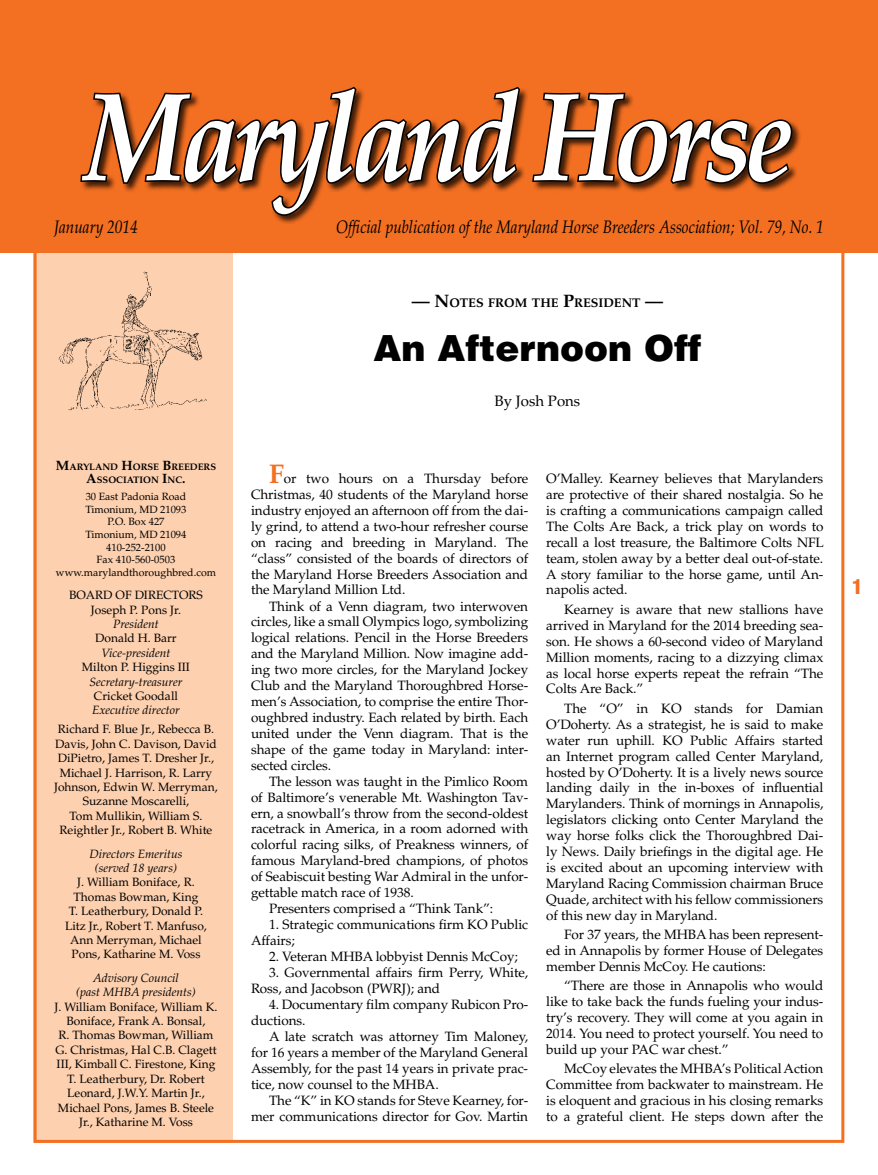
<style>
.page{position:relative;width:878px;height:1175px;background:#fff}
.page>*{position:absolute;margin:0;border:0;box-sizing:border-box;transform-origin:0 0}
.t1{font:italic 700 126px "Palatino LT Std";letter-spacing:-.05em;color:#fff;scale:.85 1}
.t2{font:900 36px "Helvetica";color:#000}
.t3{font:800 condensed 21px "Helvetica Neue";color:#f36f21}
.t4{font:italic 18px "Palatino LT Std";color:#000;scale:.85 1}
.t5{font:15px "Palatino LT Std";color:#000}
.t6{font:13.5px/15.9px "Palatino LT Std";letter-spacing:-.005em;color:#000;text-align:justify}
.t7{font:700 12.6px "Palatino LT Std";color:#000}
.t8{font:12px/14.4px "Palatino LT Std";color:#000;text-align:center}
.t9{font:italic 12px/14.4px "Palatino LT Std";color:#000;text-align:center}
.t10{font:10.5px/12.6px "Palatino LT Std";color:#000;text-align:center}
.t11{font:700 9.45px/13.5px "Palatino LT Std";color:#000;text-align:center}
.s1{font-size:13.5px}
.s2{font-size:18px}
.s3{font-weight:700;font-size:27px;color:#f36f21}
</style>
<div class="page">
<div style="left:34px;top:233px;width:199px;height:909px;background:#fdd0af"></div>
<div style="left:0;top:0;width:878px;height:252px;background:#f36f21"></div>
<div style="left:80px;top:87px;width:721px;height:138px;background:#000;opacity:.75"></div>
<svg style="left:80px;top:86px;width:441px;height:131px"></svg>
<svg style="left:530px;top:91px;width:263px;height:95px"></svg>
<img style="left:58px;top:271px;width:149px;height:140px">
<h1 class="t1" style="left:84px;top:63px;width:835px">Maryland Horse</h1>
<h3 class="t4" style="left:54px;top:216px;width:100px">January 2014</h3>
<h3 class="t4" style="left:336px;top:216px;width:575px">Official publication of the Maryland Horse Breeders Association; Vol. 79, No. 1</h3>
<p class="t11" style="left:56px;top:459px;width:162px"><span class="s1">M</span>ARYLAND <span class="s1">H</span>ORSE <span class="s1">B</span>REEDERS<br><span class="s1">A</span>SSOCIATION <span class="s1">I</span>NC<span class="s1">.</span></p>
<p class="t10" style="left:56px;top:490px;width:162px">30 East Padonia Road<br>Timonium, MD 21093<br>P.O. Box 427<br>Timonium, MD 21094<br>410-252-2100<br>Fax 410-560-0503 www.marylandthoroughbred.com</p>
<p class="t8" style="left:69px;top:588px;width:135px">BOARD OF DIRECTORS<br>Joseph P. Pons Jr.</p>
<p class="t9" style="left:113px;top:617px;width:47px">President</p>
<p class="t8" style="left:95px;top:631px;width:83px">Donald H. Barr</p>
<p class="t9" style="left:101px;top:645px;width:71px">Vice-president</p>
<p class="t8" style="left:82px;top:660px;width:109px">Milton P. Higgins III</p>
<p class="t9" style="left:89px;top:674px;width:94px">Secretary-treasurer</p>
<p class="t8" style="left:94px;top:689px;width:85px">Cricket Goodall</p>
<p class="t9" style="left:92px;top:703px;width:89px">Executive director</p>
<p class="t8" style="left:54px;top:722px;width:165px">Richard F. Blue Jr., Rebecca B.<br>Davis, John C. Davison, David<br>DiPietro, James T. Dresher Jr.,<br>Michael J. Harrison, R. Larry<br>Johnson, Edwin W. Merryman,<br>Suzanne Moscarelli,<br>Tom Mullikin, William S.<br>Reightler Jr., Robert B. White</p>
<p class="t9" style="left:89px;top:846px;width:95px">Directors Emeritus (served 18 years)</p>
<p class="t8" style="left:65px;top:875px;width:143px">J. William Boniface, R.<br>Thomas Bowman, King<br>T. Leatherbury, Donald P.<br>Litz Jr., Robert T. Manfuso,<br>Ann Merryman, Michael<br>Pons, Katharine M. Voss</p>
<p class="t9" style="left:76px;top:970px;width:121px">Advisory Council<br>(past MHBA presidents)</p>
<p class="t8" style="left:54px;top:999px;width:164px">J. William Boniface, William K.<br>Boniface, Frank A. Bonsal,<br>R. Thomas Bowman, William<br>G. Christmas, Hal C.B. Clagett<br>III, Kimball C. Firestone, King<br>T. Leatherbury, Dr. Robert<br>Leonard, J.W.Y. Martin Jr.,<br>Michael Pons, James B. Steele<br>Jr., Katharine M. Voss</p>
<p class="t7" style="left:412px;top:296px;width:253px"><span class="s2">— N</span>OTES FROM THE <span class="s2">P</span>RESIDENT <span class="s2">—</span></p>
<h2 class="t2" style="left:373px;top:325px;width:330px">An Afternoon Off</h2>
<p class="t5" style="left:494px;top:392px;width:87px">By Josh Pons</p>
<p class="t6" style="left:251px;top:471px;width:279px;text-indent:18px"><span class="s3">F</span>or two hours on a Thursday before Christmas, 40 students of the Maryland horse industry enjoyed an afternoon off from the dai&shy;ly grind, to attend a two-hour refresher course on racing and breeding in Maryland. The “class” consisted of the boards of directors of the Maryland Horse Breeders Association and the Maryland Million Ltd.</p>
<p class="t6" style="left:251px;top:598px;width:279px;text-indent:18px">Think of a Venn diagram, two interwoven circles, like a small Olympics logo, symbolizing logical relations. Pencil in the Horse Breeders and the Maryland Million. Now imagine add&shy;ing two more circles, for the Maryland Jockey Club and the Maryland Thoroughbred Horse&shy;men’s Association, to comprise the entire Thor&shy;oughbred industry. Each related by birth. Each united under the Venn diagram. That is the shape of the game today in Maryland: inter&shy;sected circles.</p>
<p class="t6" style="left:269px;top:773px;width:261px">The lesson was taught in the Pimlico Room</p>
<p class="t6" style="left:251px;top:789px;width:279px">of Baltimore’s venerable Mt. Washington Tav-</p>
<p class="t6" style="left:251px;top:805px;width:279px">ern, a snowball’s throw from the second-oldest</p>
<p class="t6" style="left:251px;top:821px;width:279px">racetrack in America, in a room adorned with</p>
<p class="t6" style="left:251px;top:837px;width:279px">colorful racing silks, of Preakness winners, of</p>
<p class="t6" style="left:251px;top:853px;width:278px">famous Maryland-bred champions, of photos</p>
<p class="t6" style="left:251px;top:868px;width:279px">of Seabiscuit besting War Admiral in the unfor-</p>
<p class="t6" style="left:251px;top:884px;width:164px">gettable match race of 1938.</p>
<p class="t6" style="left:269px;top:900px;width:226px">Presenters comprised a “Think Tank”:</p>
<p class="t6" style="left:251px;top:917px;width:279px;text-indent:18px">1. Strategic communications firm KO Public<br>Affairs;</p>
<p class="t6" style="left:269px;top:949px;width:250px">2. Veteran MHBA lobbyist Dennis McCoy;</p>
<p class="t6" style="left:251px;top:965px;width:279px;text-indent:18px">3. Governmental affairs firm Perry, White,<br>Ross, and Jacobson (PWRJ); and</p>
<p class="t6" style="left:251px;top:997px;width:279px;text-indent:18px">4. Documentary film company Rubicon Pro&shy;ductions.</p>
<p class="t6" style="left:251px;top:1029px;width:279px;text-indent:18px">A late scratch was attorney Tim Maloney, for 16 years a member of the Maryland General Assembly, for the past 14 years in private prac&shy;tice, now counsel to the MHBA.</p>
<p class="t6" style="left:251px;top:1092px;width:279px;text-align:right">The “K” in KO stands for Steve Kearney, for&shy;mer communications director for Gov. Martin</p>
<p class="t6" style="left:546px;top:471px;width:279px">O’Malley. Kearney believes that Marylanders are protective of their shared nostalgia. So he is crafting a communications campaign called The Colts Are Back, a trick play on words to recall a lost treasure, the Baltimore Colts NFL team, stolen away by a better deal out-of-state.<br>A story familiar to the horse game, until An&shy;napolis acted.</p>
<p class="t6" style="left:546px;top:601px;width:279px;text-indent:18px">Kearney is aware that new stallions have arrived in Maryland for the 2014 breeding sea&shy;son. He shows a 60-second video of Maryland Million moments, racing to a dizzying climax as local horse experts repeat the refrain “The Colts Are Back.”</p>
<p class="t6" style="left:546px;top:700px;width:279px;text-indent:18px">The “O” in KO stands for Damian O’Doherty. As a strategist, he is said to make water run uphill. KO Public Affairs started an Internet program called Center Maryland, hosted by O’Doherty. It is a lively news source landing daily in the in-boxes of influential Marylanders. Think of mornings in Annapolis, legislators clicking onto Center Maryland the way horse folks click the Thoroughbred Dai&shy;ly News. Daily briefings in the digital age. He is excited about an upcoming interview with Maryland Racing Commission chairman Bruce Quade, architect with his fellow commissioners of this new day in Maryland.</p>
<p class="t6" style="left:546px;top:926px;width:279px;text-indent:18px">For 37 years, the MHBA has been represent&shy;ed in Annapolis by former House of Delegates member Dennis McCoy. He cautions:</p>
<p class="t6" style="left:546px;top:978px;width:279px;text-indent:18px">“There are those in Annapolis who would like to take back the funds fueling your indus&shy;try’s recovery. They will come at you again in 2014. You need to protect yourself. You need to build up your PAC war chest.”</p>
<p class="t6" style="left:546px;top:1061px;width:279px;text-indent:18px">McCoy elevates the MHBA’s Political Action Committee from backwater to mainstream. He is eloquent and gracious in his closing remarks to a grateful client. He steps down after the</p>
<h3 class="t3" style="left:851px;top:574px;width:12px">1</h3>
</div>
